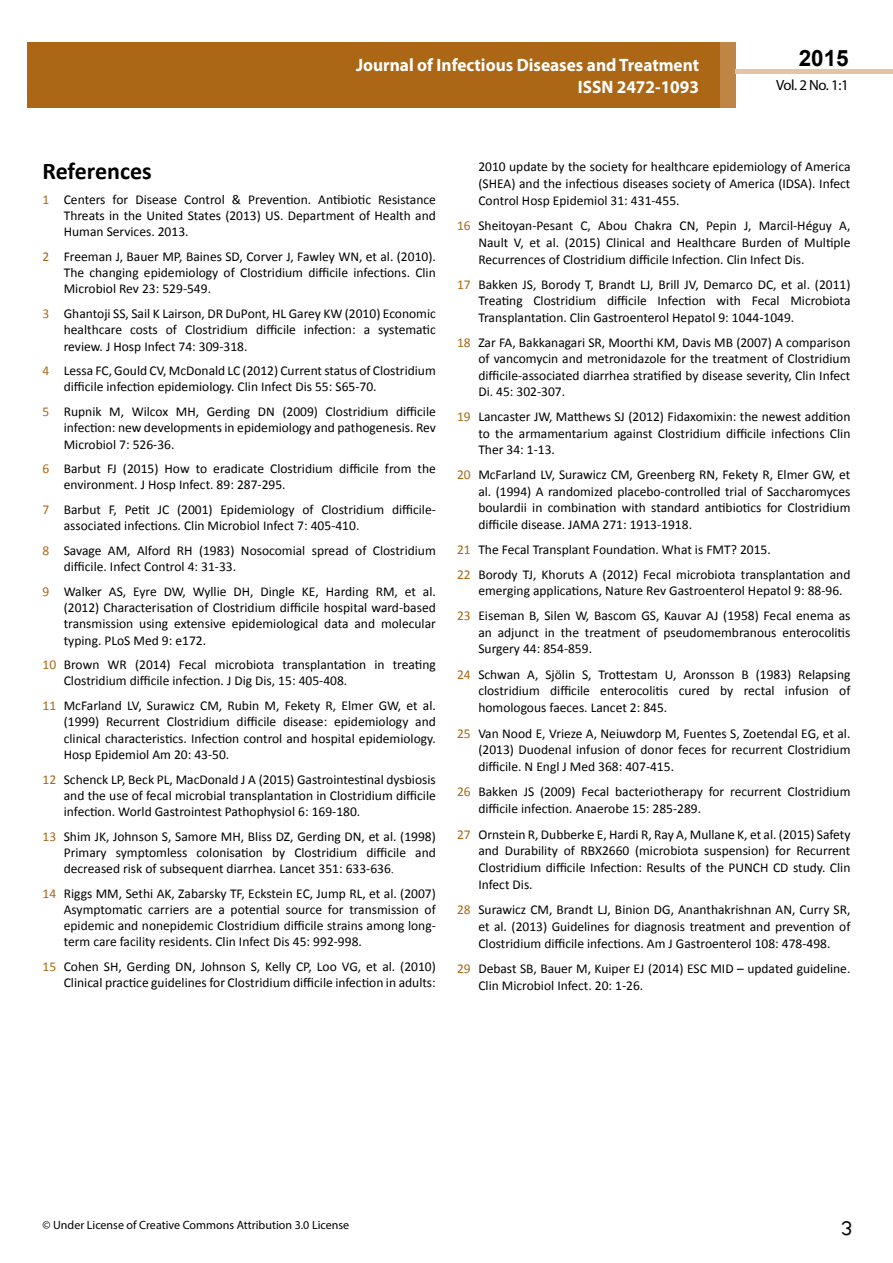
<style>
.page{position:relative;width:893px;height:1263px;background:#fff}
.page>*{position:absolute;margin:0;border:0;box-sizing:border-box;transform-origin:0 0}
.t1{font:25.5px "Tunga";color:#000}
.t2{font:700 24px "Calibri";color:#000}
.t3{font:700 22.5px "Arial";color:#000}
.t4{font:700 18px/21.6px "Myriad Pro";color:#fff;text-align:right;scale:.96 1}
.t5{font:14.85px "Myriad Pro";color:#000}
.t6{font:13.5px/16.2px "Calibri";color:#000;text-align:justify}
.t7{font:12px "Myriad Pro";color:#000}
.s1{color:#ab6715}
.s2{font-family:"Times New Roman"}
</style>
<div class="page">
<div style="left:27px;top:42px;width:694px;height:66px;background:#ab6715"></div>
<div style="left:720px;top:43px;width:16px;height:65px;background:#be8545"></div>
<div style="left:736px;top:69px;width:157px;height:5px;background:#e2c5a5"></div>
<h3 class="t4" style="left:356px;top:54px;width:359px">Journal of Infectious Diseases and Treatment<br>ISSN 2472-1093</h3>
<h3 class="t3" style="left:799px;top:43px;width:52px">2015</h3>
<p class="t5" style="left:776px;top:76px;width:74px">Vol. 2 No. 1:1</p>
<h2 class="t2" style="left:43px;top:156px;width:111px">References</h2>
<p class="t6" style="left:64px;top:191px;width:374px;text-indent:-21px"><span class="s1">1</span> Centers for Disease Control &amp; Prevention. Antibiotic Resistance Threats in the United States (2013) US. Department of Health and Human Services. 2013.</p>
<p class="t6" style="left:64px;top:248px;width:374px;text-indent:-21px"><span class="s1">2</span> Freeman J, Bauer MP, Baines SD, Corver J, Fawley WN, et al. (2010).<br>The changing epidemiology of Clostridium difficile infections. Clin Microbiol Rev 23: 529‐549.</p>
<p class="t6" style="left:64px;top:306px;width:374px;text-indent:-21px"><span class="s1">3</span> Ghantoji SS, Sail K Lairson, DR DuPont, HL Garey KW (2010) Economic healthcare costs of Clostridium difficile infection: a systematic review. J Hosp Infect 74: 309‐318.</p>
<p class="t6" style="left:64px;top:363px;width:374px;text-indent:-21px"><span class="s1">4</span> Lessa FC, Gould CV, McDonald LC (2012) Current status of Clostridium difficile infection epidemiology. Clin Infect Dis 55: S65‐70.</p>
<p class="t6" style="left:64px;top:404px;width:374px;text-indent:-21px"><span class="s1">5</span> Rupnik M, Wilcox MH, Gerding DN (2009) Clostridium difficile infection: new developments in epidemiology and pathogenesis. Rev Microbiol 7: 526‐36.</p>
<p class="t6" style="left:64px;top:461px;width:374px;text-indent:-21px"><span class="s1">6</span> Barbut FJ (2015) How to eradicate Clostridium difficile from the environment. J Hosp Infect. 89: 287‐295.</p>
<p class="t6" style="left:64px;top:502px;width:374px;text-indent:-21px"><span class="s1">7</span> Barbut F, Petit JC (2001) Epidemiology of Clostridium difficile‐ associated infections. Clin Microbiol Infect 7: 405‐410.</p>
<p class="t6" style="left:64px;top:542px;width:374px;text-indent:-21px"><span class="s1">8</span> Savage AM, Alford RH (1983) Nosocomial spread of Clostridium difficile. Infect Control 4: 31‐33.</p>
<p class="t6" style="left:64px;top:583px;width:374px;text-indent:-21px"><span class="s1">9</span> Walker AS, Eyre DW, Wyllie DH, Dingle KE, Harding RM, et al. (2012) Characterisation of Clostridium difficile hospital ward‐based transmission using extensive epidemiological data and molecular typing. PLoS Med 9: e172.</p>
<p class="t6" style="left:64px;top:657px;width:374px;text-indent:-21px"><span class="s1">10</span> Brown WR (2014) Fecal microbiota transplantation in treating<br>Clostridium difficile infection. J Dig Dis, 15: 405‐408.</p>
<p class="t6" style="left:64px;top:698px;width:374px;text-indent:-21px"><span class="s1">11</span> McFarland LV, Surawicz CM, Rubin M, Fekety R, Elmer GW, et al. (1999) Recurrent Clostridium difficile disease: epidemiology and clinical characteristics. Infection control and hospital epidemiology.<br>Hosp Epidemiol Am 20: 43‐50.</p>
<p class="t6" style="left:64px;top:771px;width:374px;text-indent:-21px"><span class="s1">12</span> Schenck LP, Beck PL, MacDonald J A (2015) Gastrointestinal dysbiosis and the use of fecal microbial transplantation in Clostridium difficile infection. World Gastrointest Pathophysiol 6: 169‐180.</p>
<p class="t6" style="left:64px;top:828px;width:374px;text-indent:-21px"><span class="s1">13</span> Shim JK, Johnson S, Samore MH, Bliss DZ, Gerding DN, et al. (1998)<br>Primary symptomless colonisation by Clostridium difficile and decreased risk of subsequent diarrhea. Lancet 351: 633‐636<span class="s2">.</span></p>
<p class="t6" style="left:64px;top:885px;width:374px;text-indent:-21px"><span class="s1">14</span> Riggs MM, Sethi AK, Zabarsky TF, Eckstein EC, Jump RL, et al. (2007)<br>Asymptomatic carriers are a potential source for transmission of epidemic and nonepidemic Clostridium difficile strains among long‐ term care facility residents. Clin Infect Dis 45: 992‐998.</p>
<p class="t6" style="left:43px;top:958px;width:395px;text-align:right"><span class="s1">15</span> Cohen SH, Gerding DN, Johnson S, Kelly CP, Loo VG, et al. (2010)<br>Clinical practice guidelines for Clostridium difficile infection in adults:</p>
<p class="t6" style="left:478px;top:158px;width:374px;line-height:16.8px">2010 update by the society for healthcare epidemiology of America (SHEA) and the infectious diseases society of America (IDSA). Infect Control Hosp Epidemiol 31: 431-455.</p>
<p class="t6" style="left:478px;top:217px;width:374px;line-height:16.8px;text-indent:-21px"><span class="s1">16</span> Sheitoyan‐Pesant C, Abou Chakra CN, Pepin J, Marcil‐Héguy A, Nault V, et al. (2015) Clinical and Healthcare Burden of Multiple Recurrences of Clostridium difficile Infection. Clin Infect Dis.</p>
<p class="t6" style="left:478px;top:276px;width:374px;text-indent:-21px"><span class="s1">17</span> Bakken JS, Borody T, Brandt LJ, Brill JV, Demarco DC, et al. (2011)<br>Treating Clostridium difficile Infection with Fecal Microbiota Transplantation. Clin Gastroenterol Hepatol 9: 1044‐1049.</p>
<p class="t6" style="left:478px;top:334px;width:374px;text-indent:-21px"><span class="s1">18</span> Zar FA, Bakkanagari SR, Moorthi KM, Davis MB (2007) A comparison of vancomycin and metronidazole for the treatment of Clostridium difficile‐associated diarrhea stratified by disease severity, Clin Infect Di. 45: 302‐307.</p>
<p class="t6" style="left:478px;top:409px;width:374px;text-indent:-21px"><span class="s1">19</span> Lancaster JW, Matthews SJ (2012) Fidaxomixin: the newest addition to the armamentarium against Clostridium difficile infections Clin Ther 34: 1‐13.</p>
<p class="t6" style="left:478px;top:467px;width:374px;text-indent:-21px"><span class="s1">20</span> McFarland LV, Surawicz CM, Greenberg RN, Fekety R, Elmer GW, et al. (1994) A randomized placebo‐controlled trial of Saccharomyces boulardii in combination with standard antibiotics for Clostridium difficile disease. JAMA 271: 1913‐1918.</p>
<p class="t6" style="left:457px;top:537px;width:395px;line-height:25px"><span class="s1">21</span> The Fecal Transplant Foundation. What is FMT? 2015.<br><span class="s1">22</span> Borody TJ, Khoruts A (2012) Fecal microbiota transplantation and</p>
<p class="t6" style="left:457px;top:578px;width:395px;line-height:25px;text-indent:21px">emerging applications, Nature Rev Gastroenterol Hepatol 9: 88‐96.<br><span class="s1">23</span> Eiseman B, Silen W, Bascom GS, Kauvar AJ (1958) Fecal enema as</p>
<p class="t6" style="left:478px;top:624px;width:374px">an adjunct in the treatment of pseudomembranous enterocolitis<br>Surgery 44: 854‐859.</p>
<p class="t6" style="left:478px;top:666px;width:374px;line-height:16.8px;text-indent:-21px"><span class="s1">24</span> Schwan A, Sjölin S, Trottestam U, Aronsson B (1983) Relapsing clostridium difficile enterocolitis cured by rectal infusion of homologous faeces. Lancet 2: 845.</p>
<p class="t6" style="left:478px;top:725px;width:374px;line-height:16.8px;text-indent:-21px"><span class="s1">25</span> Van Nood E, Vrieze A, Neiuwdorp M, Fuentes S, Zoetendal EG, et al. (2013) Duodenal infusion of donor feces for recurrent Clostridium difficile. N Engl J Med 368: 407-415.</p>
<p class="t6" style="left:478px;top:783px;width:374px;line-height:16.8px;text-indent:-21px"><span class="s1">26</span> Bakken JS (2009) Fecal bacteriotherapy for recurrent Clostridium difficile infection. Anaerobe 15: 285‐289.</p>
<p class="t6" style="left:478px;top:826px;width:374px;line-height:16.8px;text-indent:-21px"><span class="s1">27</span> Ornstein R, Dubberke E, Hardi R, Ray A, Mullane K, et al. (2015) Safety and Durability of RBX2660 (microbiota suspension) for Recurrent Clostridium difficile Infection: Results of the PUNCH CD study. Clin Infect Dis.</p>
<p class="t6" style="left:478px;top:901px;width:374px;line-height:16.8px;text-indent:-21px"><span class="s1">28</span> Surawicz CM, Brandt LJ, Binion DG, Ananthakrishnan AN, Curry SR, et al. (2013) Guidelines for diagnosis treatment and prevention of Clostridium difficile infections. Am J Gastroenterol 108: 478-498.</p>
<p class="t6" style="left:478px;top:960px;width:374px;line-height:16.8px;text-indent:-21px"><span class="s1">29</span> Debast SB, Bauer M, Kuiper EJ (2014) ESC MID – updated guideline.<br>Clin Microbiol Infect. 20: 1-26.</p>
<p class="t7" style="left:43px;top:1218px;width:308px">© Under License of Creative Commons Attribution 3.0 License</p>
<h1 class="t1" style="left:841px;top:1211px;width:13px">3</h1>
</div>
